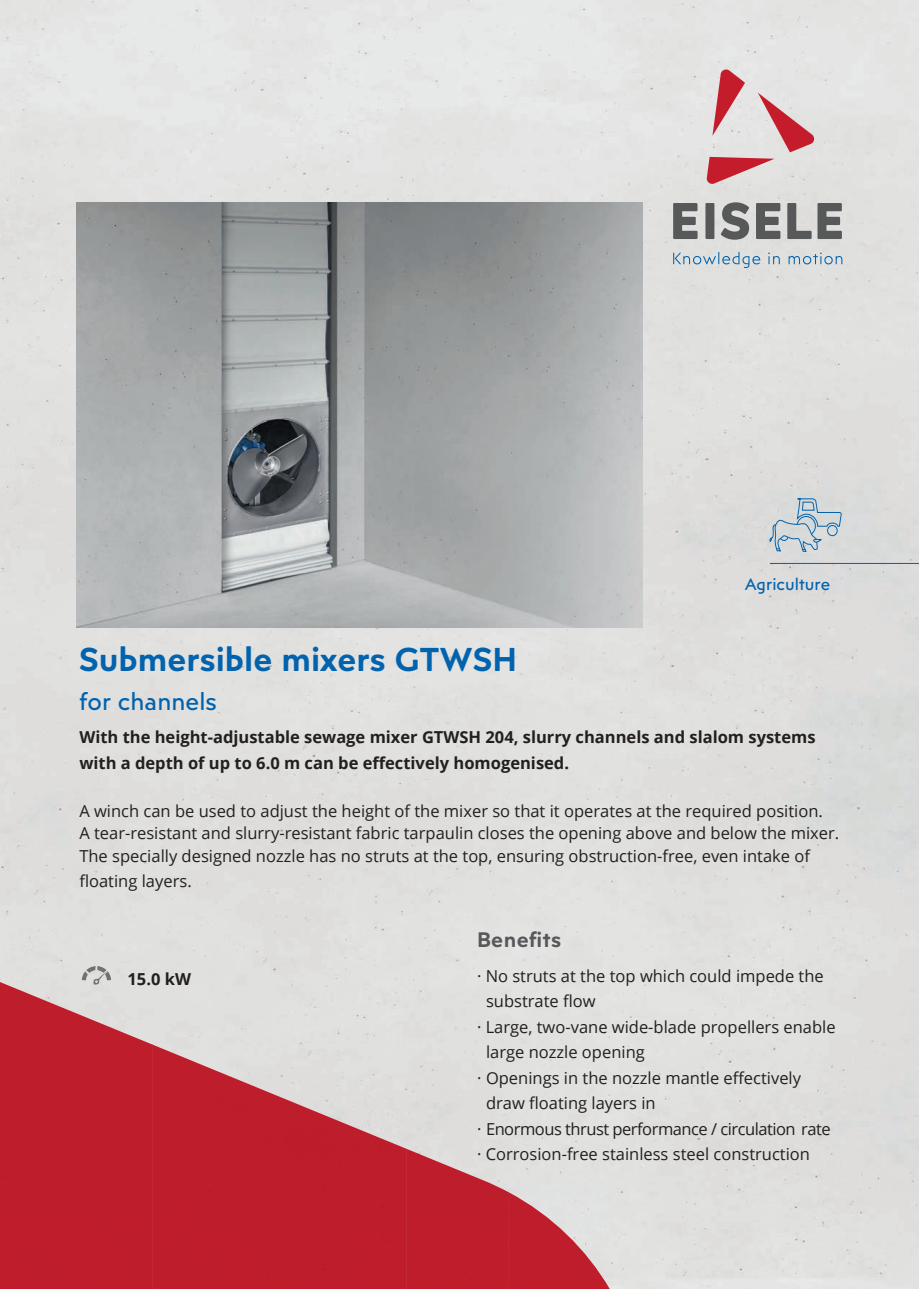
<style>
.page{position:relative;width:919px;height:1289px;background:#fff}
.page>*{position:absolute;margin:0;border:0;box-sizing:border-box;transform-origin:0 0}
.t1{font:600 33px "Posterama Text";color:#0163ae}
.t2{font:24px "Posterama Text";color:#0163ae}
.t3{font:600 21px "Posterama Text";letter-spacing:.02em;color:#57585a}
.t4{font:16.5px/22.5px "Open Sans";color:#231f20}
.t5{font:700 16.5px/25.5px "Open Sans";color:#231f20}
.t6{font:16.5px "Open Sans";letter-spacing:-.03em;color:#231f20}
.t7{font:16.5px "Posterama Text";color:#0163ae}
</style>
<div class="page">
<div style="left:0;top:0;width:765px;height:859px;background:#e1e1e0"></div>
<div style="left:765px;top:0;width:153px;height:1288px;background:#dedddc"></div>
<img style="left:0;top:981px;width:153px;height:307px">
<img style="left:152px;top:1044px;width:102px;height:244px">
<img style="left:254px;top:1086px;width:153px;height:202px">
<img style="left:406px;top:1148px;width:102px;height:140px">
<img style="left:508px;top:1191px;width:101px;height:97px">
<svg style="left:706px;top:68px;width:109px;height:117px;background:#dcb6b8"></svg>
<svg style="left:673px;top:203px;width:24px;height:36px"></svg>
<svg style="left:705px;top:203px;width:9px;height:36px"></svg>
<svg style="left:720px;top:202px;width:29px;height:38px"></svg>
<svg style="left:756px;top:203px;width:24px;height:36px"></svg>
<svg style="left:787px;top:203px;width:24px;height:36px"></svg>
<svg style="left:817px;top:203px;width:24px;height:36px"></svg>
<svg style="left:673px;top:252px;width:87px;height:16px"></svg>
<svg style="left:768px;top:252px;width:11px;height:12px"></svg>
<svg style="left:788px;top:252px;width:54px;height:12px"></svg>
<svg style="left:82px;top:966px;width:29px;height:14px"></svg>
<img style="left:93px;top:971px;width:14px;height:13px">
<svg style="left:769px;top:498px;width:72px;height:54px;background:#bfccd4"></svg>
<hr style="left:769px;top:563px;width:149px;height:1px;background:#0163ae">
<img style="left:77px;top:203px;width:566px;height:424px">
<p class="t7" style="left:745px;top:573px;width:86px">Agriculture</p>
<h1 class="t1" style="left:79px;top:637px;width:439px">Submersible mixers GTWSH</h1>
<h2 class="t2" style="left:79px;top:686px;width:139px">for channels</h2>
<p class="t5" style="left:79px;top:724px;width:737px">With the height-adjustable sewage mixer GTWSH 204, slurry channels and slalom systems with a depth of up to 6.0 m can be effectively homogenised.</p>
<p class="t4" style="left:79px;top:799px;width:761px">A winch can be used to adjust the height of the mixer so that it operates at the required position.<br>A tear-resistant and slurry-resistant fabric tarpaulin closes the opening above and below the mixer.<br>The specially designed nozzle has no struts at the top, ensuring obstruction-free, even intake of</p>
<p class="t4" style="left:79px;top:869px;width:114px">floating layers.</p>
<p class="t5" style="left:127px;top:965px;width:65px">15.0 kW</p>
<p class="t3" style="left:477px;top:926px;width:86px">Benefits</p>
<p class="t4" style="left:477px;top:964px;width:348px">· No struts at the top which could impede the</p>
<p class="t4" style="left:486px;top:989px;width:111px">substrate flow</p>
<p class="t4" style="left:477px;top:1015px;width:360px">· Large, two-vane wide-blade propellers enable</p>
<p class="t4" style="left:486px;top:1040px;width:160px">large nozzle opening</p>
<p class="t4" style="left:477px;top:1066px;width:325px">· Openings in the nozzle mantle effectively</p>
<p class="t4" style="left:486px;top:1091px;width:171px">draw floating layers in</p>
<p class="t6" style="left:477px;top:1117px;width:355px">· Enormous thrust performance / circulation rate</p>
<p class="t4" style="left:477px;top:1142px;width:334px">· Corrosion-free stainless steel construction</p>
</div>
